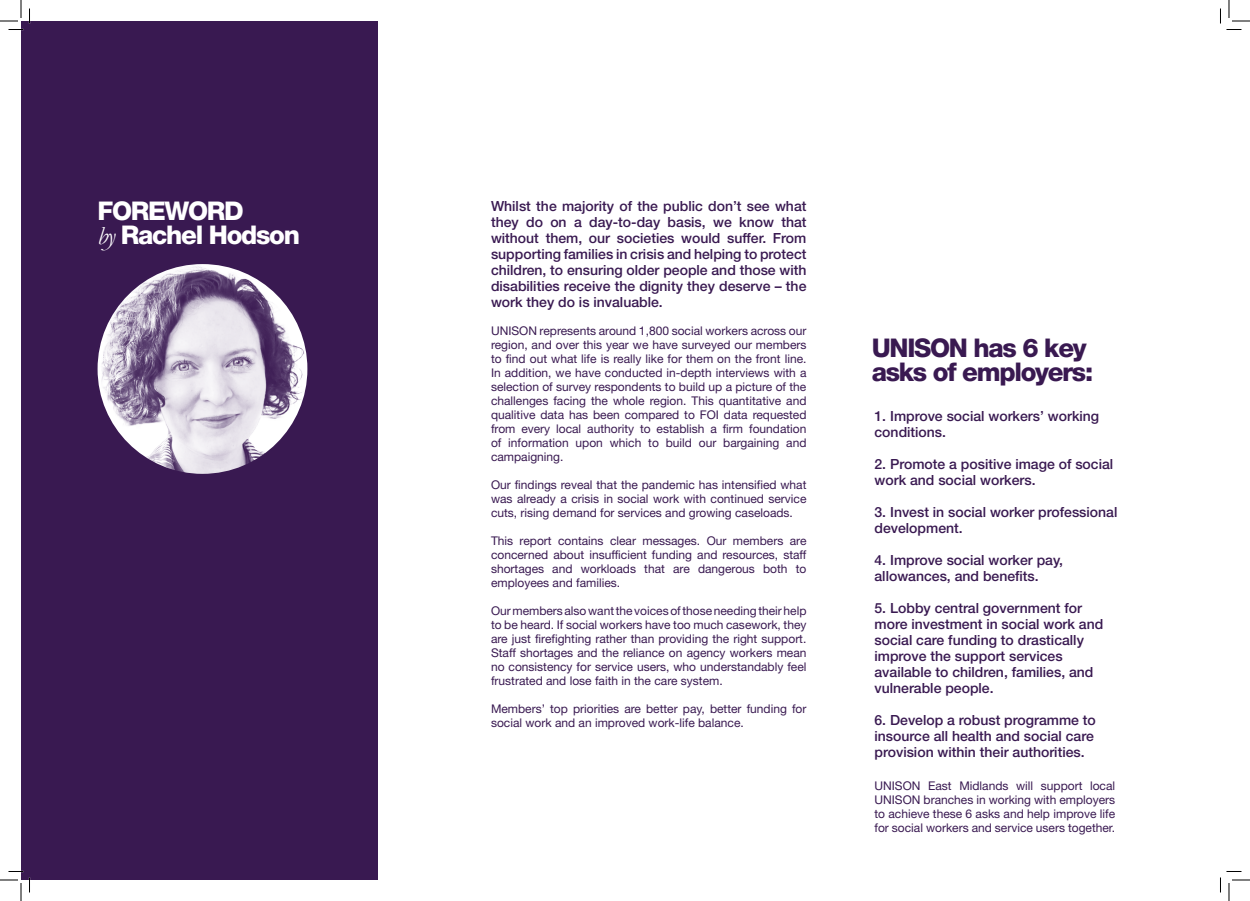
<style>
.page{position:relative;width:1250px;height:901px;background:#fff}
.page>*{position:absolute;margin:0;border:0;box-sizing:border-box;transform-origin:0 0}
.t1{font:25.8px/24px "Helvetica Neue LT 85 Hv";letter-spacing:-.05em;color:#391951}
.t2{font:25.8px "Helvetica Neue LT 85 Hv";letter-spacing:-.05em;color:#fff}
.t3{font:14px/16px "Helvetica Neue LT 65 Md";color:#391951}
.t4{font:12px/14px "Helvetica Neue LT 55 Rm";color:#391951;text-align:justify}
.s1{font-family:"Garamond";font-style:italic}
</style>
<div class="page">
<div style="left:21px;top:21px;width:356px;height:859px;background:#391951"></div>
<img style="left:98px;top:264px;width:209px;height:210px;border-radius:105px">
<svg style="left:0;top:0;width:30px;height:30px"></svg>
<svg style="left:0;top:871px;width:30px;height:30px"></svg>
<svg style="left:1220px;top:0;width:30px;height:30px"></svg>
<svg style="left:1220px;top:871px;width:30px;height:30px"></svg>
<p class="t2" style="left:98px;top:196px;width:148px">FOREWORD</p>
<p class="t2" style="left:98px;top:220px;width:204px"><span class="s1">by</span> Rachel Hodson</p>
<p class="t3" style="left:491px;top:198px;width:317px;text-align:justify">Whilst the majority of the public don’t see what they do on a day-to-day basis, we know that without them, our societies would suffer. From supporting families in crisis and helping to protect children, to ensuring older people and those with disabilities receive the dignity they deserve – the work they do is invaluable.</p>
<p class="t4" style="left:491px;top:323px;width:317px">UNISON represents around 1,800 social workers across our region, and over this year we have surveyed our members to find out what life is really like for them on the front line.<br>In addition, we have conducted in-depth interviews with a selection of survey respondents to build up a picture of the challenges facing the whole region. This quantitative and qualitive data has been compared to FOI data requested from every local authority to establish a firm foundation of information upon which to build our bargaining and campaigning.</p>
<p class="t4" style="left:491px;top:477px;width:317px">Our findings reveal that the pandemic has intensified what was already a crisis in social work with continued service cuts, rising demand for services and growing caseloads.</p>
<p class="t4" style="left:491px;top:533px;width:317px">This report contains clear messages. Our members are concerned about insufficient funding and resources, staff shortages and workloads that are dangerous both to employees and families.</p>
<p class="t4" style="left:491px;top:603px;width:317px">Our members also want the voices of those needing their help to be heard. If social workers have too much casework, they are just firefighting rather than providing the right support.<br>Staff shortages and the reliance on agency workers mean no consistency for service users, who understandably feel frustrated and lose faith in the care system.</p>
<p class="t4" style="left:491px;top:701px;width:317px">Members’ top priorities are better pay, better funding for social work and an improved work-life balance.</p>
<p class="t1" style="left:871px;top:336px;width:223px">UNISON has 6 key asks of employers:</p>
<p class="t3" style="left:874px;top:408px;width:226px">1. Improve social workers’ working conditions.</p>
<p class="t3" style="left:874px;top:456px;width:240px">2. Promote a positive image of social work and social workers.</p>
<p class="t3" style="left:874px;top:504px;width:244px">3. Invest in social worker professional development.</p>
<p class="t3" style="left:874px;top:552px;width:190px">4. Improve social worker pay, allowances, and benefits.</p>
<p class="t3" style="left:874px;top:600px;width:230px">5. Lobby central government for more investment in social work and social care funding to drastically improve the support services available to children, families, and vulnerable people.</p>
<p class="t3" style="left:874px;top:712px;width:223px">6. Develop a robust programme to insource all health and social care provision within their authorities.</p>
<p class="t4" style="left:874px;top:778px;width:242px">UNISON East Midlands will support local UNISON branches in working with employers to achieve these 6 asks and help improve life for social workers and service users together.</p>
</div>
